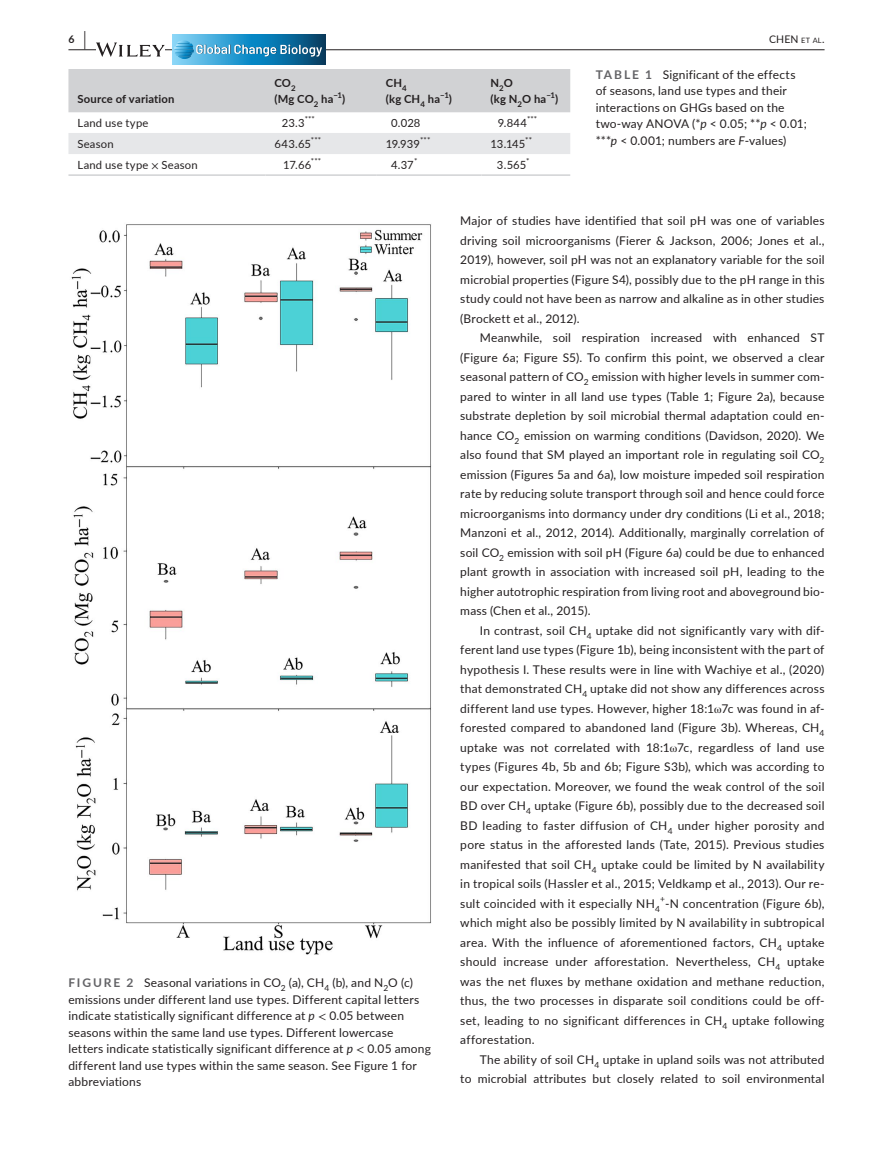
<style>
.page{position:relative;width:893px;height:1174px;background:#fff}
.page>*{position:absolute;margin:0;border:0;box-sizing:border-box;transform-origin:0 0}
.t1{font:12px/19.5px "Lato";letter-spacing:.015em;color:#231f20;text-align:justify}
.t2{font:11.25px "Lato";letter-spacing:.02em;color:#231f20}
.t3{font:700 11.25px/15.8px "Lato";letter-spacing:.015em;color:#231f20}
.t4{font:10.5px "Lato";color:#231f20}
.t5{font:700 10.5px "Lato";color:#231f20}
.t6{font:7.8px "Lato";color:#231f20}
.t7{font:700 7.8px "Lato";color:#231f20}
.s1{font-size:19.5px}
.s2{font-size:7.35px}
.s3{font-weight:700;color:#636366}
.s4{font-style:italic}
.s5{font-family:"STIX"}
.s6{font-family:"Arial Unicode MS"}
</style>
<div class="page">
<hr style="left:68px;top:49px;width:756px;height:1px;background:#231f20">
<svg style="left:96px;top:42px;width:69px;height:15px"></svg>
<svg style="left:172px;top:64px;width:153px;height:1px"></svg>
<svg style="left:172px;top:35px;width:153px;height:29px;background:#2b8dbc"></svg>
<svg style="left:174px;top:40px;width:149px;height:19px;background:#4799c1"></svg>
<div style="left:68px;top:69px;width:502px;height:43px;background:#d1d2d4"></div>
<div style="left:68px;top:133px;width:502px;height:21px;background:#e6e7e9"></div>
<hr style="left:68px;top:174px;width:198px;height:2px;background:#d1d2d4">
<hr style="left:266px;top:174px;width:111px;height:2px;background:#d1d2d4">
<hr style="left:377px;top:174px;width:104px;height:2px;background:#d1d2d4">
<hr style="left:481px;top:174px;width:89px;height:2px;background:#d1d2d4">
<img style="left:71px;top:224px;width:360px;height:731px">
<p class="t5" style="left:68px;top:31px;width:19px">6 <span class="s1">|</span></p>
<p class="t4" style="left:769px;top:31px;width:57px">CHEN <span class="s2">et al</span>.</p>
<p class="t3" style="left:77px;top:91px;width:99px">Source of variation</p>
<p class="t3" style="left:275px;top:75px;width:60px">CO<sub>2<br></sub>(Mg CO<sub>2</sub> ha</p>
<p class="t7" style="left:333px;top:89px;width:10px">−1</p>
<p class="t3" style="left:342px;top:91px;width:5px">)</p>
<p class="t6" style="left:305px;top:113px;width:12px">***</p>
<p class="t2" style="left:77px;top:115px;width:73px">Land use type</p>
<p class="t2" style="left:282px;top:115px;width:24px">23.3</p>
<p class="t6" style="left:311px;top:135px;width:12px">***</p>
<p class="t2" style="left:77px;top:136px;width:38px">Season</p>
<p class="t2" style="left:275px;top:136px;width:38px">643.65</p>
<p class="t3" style="left:386px;top:75px;width:56px">CH<sub>4<br></sub>(kg CH<sub>4</sub> ha</p>
<p class="t7" style="left:440px;top:89px;width:10px">−1</p>
<p class="t3" style="left:449px;top:91px;width:5px">)</p>
<p class="t3" style="left:490px;top:75px;width:57px">N<sub>2</sub>O<br>(kg N<sub>2</sub>O ha</p>
<p class="t7" style="left:546px;top:89px;width:10px">−1</p>
<p class="t3" style="left:555px;top:91px;width:5px">)</p>
<p class="t6" style="left:527px;top:113px;width:12px">***</p>
<p class="t2" style="left:391px;top:115px;width:31px">0.028</p>
<p class="t2" style="left:498px;top:115px;width:31px">9.844</p>
<p class="t6" style="left:420px;top:135px;width:12px">***</p>
<p class="t2" style="left:386px;top:136px;width:36px">19.939</p>
<p class="t6" style="left:525px;top:135px;width:8px">**</p>
<p class="t2" style="left:490px;top:136px;width:36px">13.145</p>
<p class="t1" style="left:596px;top:66px;width:213px;line-height:16.5px;text-align:left"><span class="s3">TABLE 1</span> Significant of the effects of seasons, land use types and their interactions on GHGs based on the two-way ANOVA (*<span class="s4">p</span> &lt; 0.05; **<span class="s4">p</span> &lt; 0.01; ***<span class="s4">p</span> &lt; 0.001; numbers are <span class="s4">F</span>-values)</p>
<p class="t6" style="left:311px;top:156px;width:12px">***</p>
<p class="t2" style="left:77px;top:157px;width:122px">Land use type <span class="s5">×</span> Season</p>
<p class="t2" style="left:283px;top:157px;width:30px">17.66</p>
<p class="t6" style="left:414px;top:156px;width:5px">*</p>
<p class="t2" style="left:391px;top:157px;width:24px">4.37</p>
<p class="t6" style="left:526px;top:156px;width:5px">*</p>
<p class="t2" style="left:497px;top:157px;width:31px">3.565</p>
<p class="t1" style="left:68px;top:974px;width:364px;line-height:16.5px;text-align:left"><span class="s3">FIGURE 2</span> Seasonal variations in CO<sub>2</sub> (a), CH<sub>4</sub> (b), and N<sub>2</sub>O (c) emissions under different land use types. Different capital letters indicate statistically significant difference at <span class="s4">p</span> <span class="s5">&lt;</span> 0.05 between seasons within the same land use types. Different lowercase letters indicate statistically significant difference at <span class="s4">p</span> <span class="s5">&lt;</span> 0.05 among different land use types within the same season. See Figure 1 for abbreviations</p>
<p class="t1" style="left:460px;top:210px;width:366px">Major of studies have identified that soil pH was one of variables driving soil microorganisms (Fierer &amp; Jackson, 2006; Jones et al., 2019), however, soil pH was not an explanatory variable for the soil microbial properties (Figure S4), possibly due to the pH range in this study could not have been as narrow and alkaline as in other studies (Brockett et al., 2012).</p>
<p class="t1" style="left:460px;top:327px;width:366px;text-indent:20px">Meanwhile, soil respiration increased with enhanced ST (Figure 6a; Figure S5). To confirm this point, we observed a clear seasonal pattern of CO<sub>2</sub> emission with higher levels in summer com&shy;pared to winter in all land use types (Table 1; Figure 2a), because substrate depletion by soil microbial thermal adaptation could en&shy;hance CO<sub>2</sub> emission on warming conditions (Davidson, 2020). We also found that SM played an important role in regulating soil CO<sub>2 </sub>emission (Figures 5a and 6a), low moisture impeded soil respiration rate by reducing solute transport through soil and hence could force microorganisms into dormancy under dry conditions (Li et al., 2018; Manzoni et al., 2012, 2014). Additionally, marginally correlation of soil CO<sub>2</sub> emission with soil pH (Figure 6a) could be due to enhanced plant growth in association with increased soil pH, leading to the higher autotrophic respiration from living root and aboveground bio&shy;mass (Chen et al., 2015).</p>
<p class="t1" style="left:460px;top:620px;width:366px;text-indent:20px">In contrast, soil CH<sub>4</sub> uptake did not significantly vary with dif&shy;ferent land use types (Figure 1b), being inconsistent with the part of hypothesis <span class="s6">Ⅰ</span>. These results were in line with Wachiye et al., (2020) that demonstrated CH<sub>4</sub> uptake did not show any differences across different land use types. However, higher 18:1<span class="s5">ω</span>7c was found in af&shy;forested compared to abandoned land (Figure 3b). Whereas, CH<sub>4 </sub>uptake was not correlated with 18:1<span class="s5">ω</span>7c, regardless of land use types (Figures 4b, 5b and 6b; Figure S3b), which was according to our expectation. Moreover, we found the weak control of the soil BD over CH<sub>4</sub> uptake (Figure 6b), possibly due to the decreased soil BD leading to faster diffusion of CH<sub>4</sub> under higher porosity and pore status in the afforested lands (Tate, 2015). Previous studies manifested that soil CH<sub>4</sub> uptake could be limited by N availability in tropical soils (Hassler et al., 2015; Veldkamp et al., 2013). Our re&shy;sult coincided with it especially NH<sub>4</sub><sup>+</sup>-N concentration (Figure 6b), which might also be possibly limited by N availability in subtropical area. With the influence of aforementioned factors, CH<sub>4</sub> uptake should increase under afforestation. Nevertheless, CH<sub>4</sub> uptake was the net fluxes by methane oxidation and methane reduction, thus, the two processes in disparate soil conditions could be off&shy;set, leading to no significant differences in CH<sub>4</sub> uptake following afforestation.</p>
<p class="t1" style="left:460px;top:1049px;width:366px;text-align:right">The ability of soil CH<sub>4</sub> uptake in upland soils was not attributed<br>to microbial attributes but closely related to soil environmental</p>
</div>
